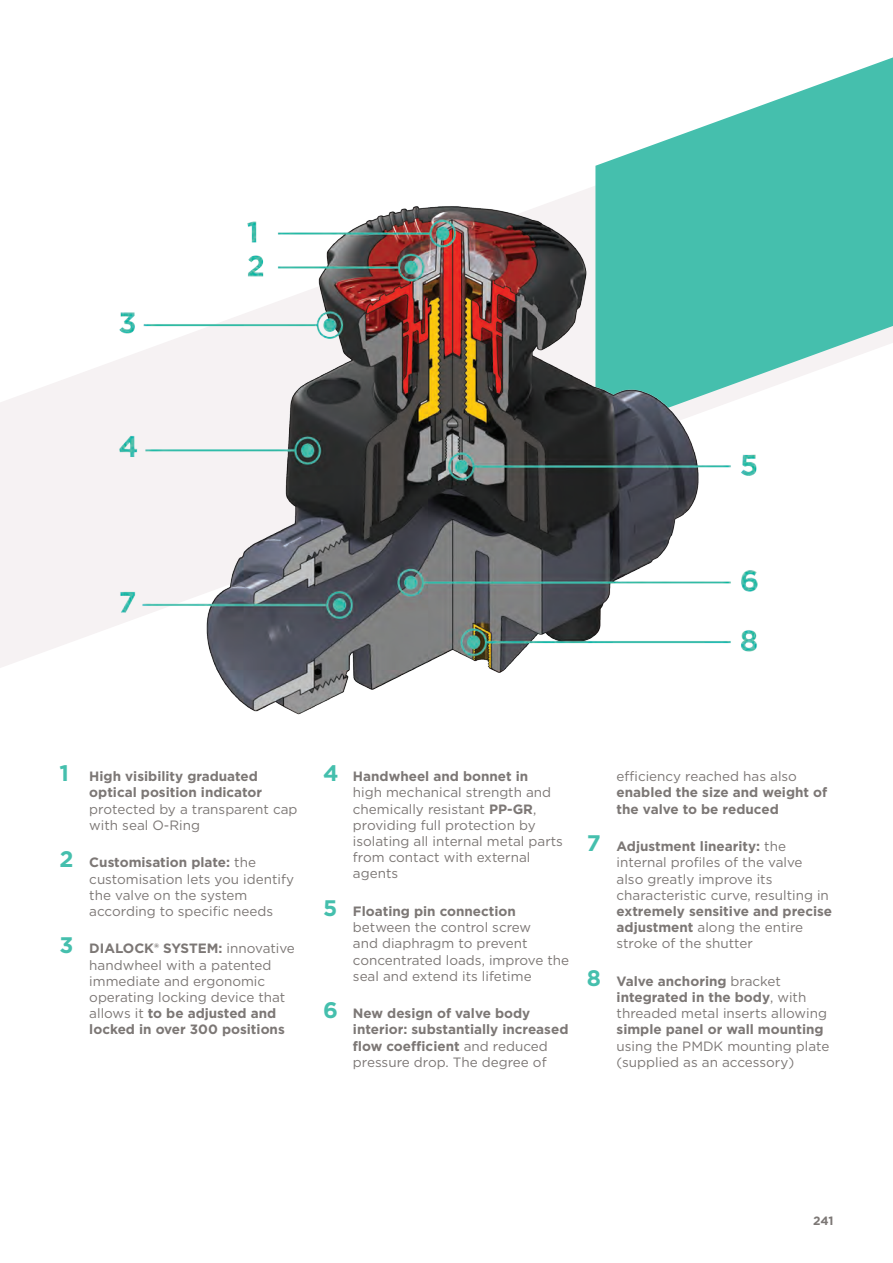
<style>
.page{position:relative;width:893px;height:1263px;background:#fff}
.page>*{position:absolute;margin:0;border:0;box-sizing:border-box;transform-origin:0 0}
.t1{font:13.5px/16.2px "Gotham";color:#7c7775}
.t2{font:700 13.5px/16.2px "Gotham";color:#7c7775}
.t3{font:700 12px "Gotham";color:#7c7775}
.s1{font-size:22.5px;color:#45bfad}
.s2{font-weight:400}
.s3{font-weight:700;font-size:22.5px;color:#45bfad}
.s4{font-weight:700}
</style>
<div class="page">
<svg style="left:0;top:381px;width:60px;height:287px;fill:#f6f2f3"></svg>
<svg style="left:729px;top:57px;width:164px;height:307px;fill:#45bfad"></svg>
<img style="left:60px;top:117px;width:774px;height:598px">
<p class="t2" style="left:89px;top:768px;width:210px;text-indent:-30px"><span class="s1">1</span> High visibility graduated optical position indicator <span class="s2">protected by a transparent cap with seal O-Ring</span></p>
<p class="t1" style="left:89px;top:854px;width:206px;text-indent:-30px"><span class="s3">2</span> <span class="s4">Customisation plate:</span> the customisation lets you identify the valve on the system according to specific needs</p>
<p class="t1" style="left:89px;top:940px;width:207px;text-indent:-30px"><span class="s3">3</span> <span class="s4">DIALOCK® SYSTEM:</span> innovative handwheel with a patented immediate and ergonomic operating locking device that allows it <span class="s4">to be adjusted and locked in over 300 positions</span></p>
<p class="t1" style="left:353px;top:768px;width:212px;text-indent:-30px"><span class="s3">4</span> <span class="s4">Handwheel and bonnet in<br></span>high mechanical strength and chemically resistant <span class="s4">PP-GR</span>, providing full protection by isolating all internal metal parts from contact with external agents</p>
<p class="t1" style="left:353px;top:903px;width:218px;text-indent:-30px"><span class="s3">5</span> <span class="s4">Floating pin connection </span>between the control screw<br>and diaphragm to prevent concentrated loads, improve the seal and extend its lifetime</p>
<p class="t2" style="left:353px;top:1005px;width:217px;text-indent:-30px"><span class="s1">6</span> New design of valve body interior: substantially increased flow coefficient <span class="s2">and reduced pressure drop. The degree of</span></p>
<p class="t2" style="left:617px;top:768px;width:212px"><span class="s2">efficiency reached has also </span>enabled the size and weight of the valve to be reduced</p>
<p class="t1" style="left:617px;top:838px;width:217px;text-indent:-30px"><span class="s3">7</span> <span class="s4">Adjustment linearity:</span> the internal profiles of the valve also greatly improve its characteristic curve, resulting in <span class="s4">extremely sensitive and precise adjustment</span> along the entire stroke of the shutter</p>
<p class="t1" style="left:617px;top:972px;width:214px;text-indent:-30px"><span class="s3">8</span> <span class="s4">Valve anchoring</span> bracket <span class="s4">integrated in the body</span>, with threaded metal inserts allowing <span class="s4">simple panel or wall mounting </span>using the PMDK mounting plate (supplied as an accessory)</p>
<p class="t3" style="left:813px;top:1212px;width:22px">241</p>
</div>
